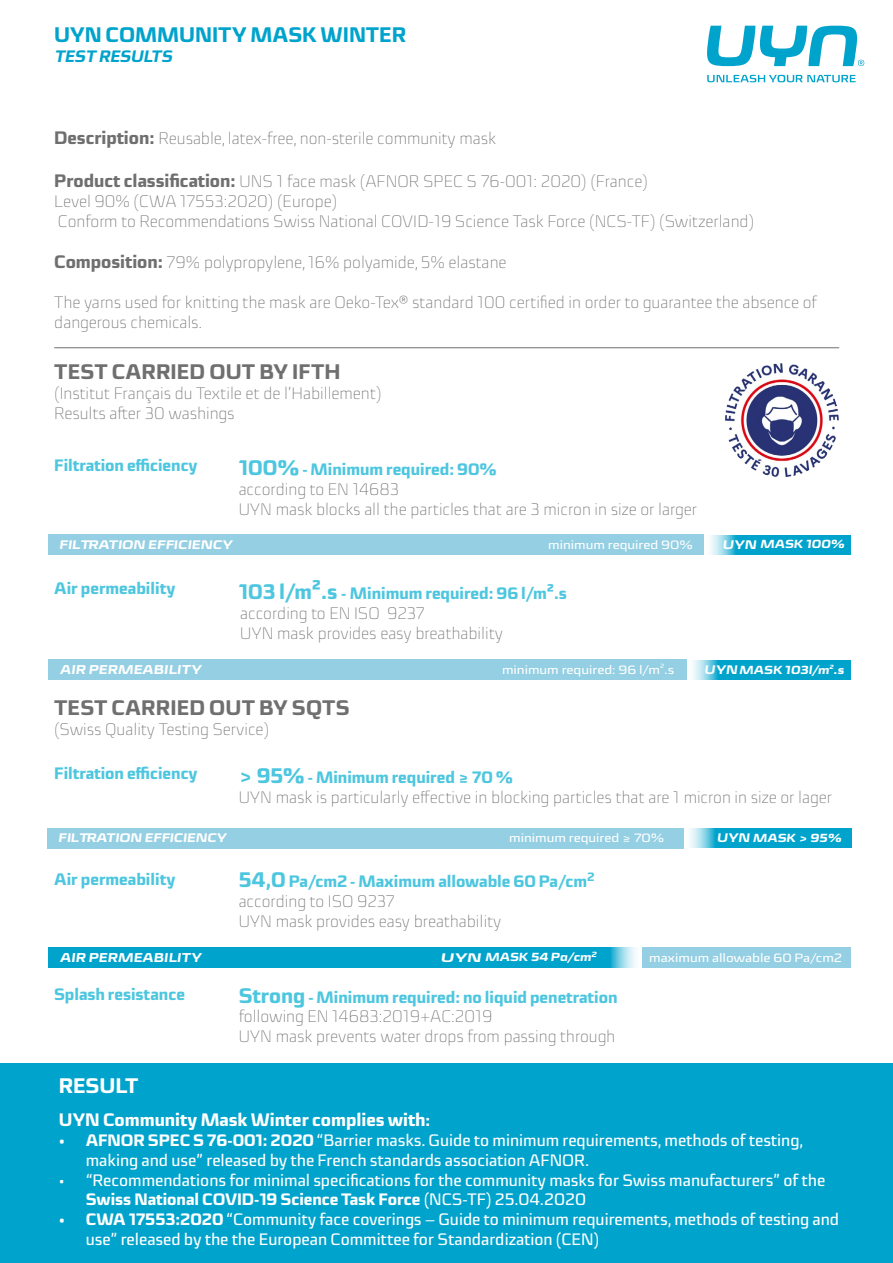
<style>
.page{position:relative;width:893px;height:1263px;background:#fff}
.page>*{position:absolute;margin:0;border:0;box-sizing:border-box;transform-origin:0 0}
.t1{font:21px "Sica Regular 3";letter-spacing:.01em;color:#706f6f}
.t2{font:21px "Sica Regular 3";color:#00a3cc}
.t3{font:21px "Sica Regular 3";letter-spacing:-.005em;color:#fff}
.t4{font:18px "Sica Regular 3";color:#fff}
.t5{font:200 16.5px/19.8px "Sica";color:#706f6f}
.t6{font:16.5px/19.8px "Sica Regular 2";color:#fff}
.t7{font:16.5px "Sica Regular 3";color:#4dc6df}
.t8{font:16.5px "Sica Regular 3";letter-spacing:-.005em;color:#fff}
.t9{font:italic 16.5px "Sica Regular 3";color:#00a3cc}
.t10{font:italic 800 12.75px "Sica Expanded";letter-spacing:.01em;color:#fff}
.t11{font:italic 800 12.3px "Sica Expanded";color:#fff}
.t12{font:12px "Sica Expanded 5";color:#fff}
.t13{font:italic 800 11.7px "Sica Expanded";color:#fff}
.t14{font:6px "Sica Expanded 5";color:#fff}
.s1{font-family:"Sica Regular 3";font-weight:400;font-size:18px}
.s2{font-size:21px}
.s3{font-size:12.3px}
.s4{font-size:16.5px}
.s5{font-family:"Sica Regular 3"}
.s6{font-family:"Sica Regular 2"}
</style>
<div class="page">
<hr style="left:54px;top:347px;width:785px;height:1px;background:#706f6f">
<svg style="left:707px;top:26px;width:157px;height:56px"></svg>
<img style="left:725px;top:363px;width:114px;height:114px;border-radius:57px">
<div style="left:0;top:1064px;width:893px;height:199px;background:#00a3cc"></div>
<div style="left:47px;top:828px;width:637px;height:20px;background:#94cfe3"></div>
<svg style="left:690px;top:828px;width:161px;height:20px;background:#17abd0"></svg>
<div style="left:48px;top:660px;width:638px;height:20px;background:#94cfe3"></div>
<svg style="left:686px;top:660px;width:165px;height:20px;background:#20aed2"></svg>
<div style="left:642px;top:947px;width:209px;height:21px;background:#94cfe3"></div>
<div style="left:48px;top:947px;width:594px;height:21px;background:#00a3cc"></div>
<div style="left:48px;top:534px;width:656px;height:21px;background:#94cfe3"></div>
<svg style="left:710px;top:535px;width:141px;height:20px;background:#1bacd1"></svg>
<p class="t2" style="left:54px;top:19px;width:354px">UYN COMMUNITY MASK WINTER</p>
<p class="t9" style="left:54px;top:44px;width:124px">TEST RESULTS</p>
<p class="t5" style="left:54px;top:128px;width:444px"><span class="s1">Description:</span> Reusable, latex-free, non-sterile community mask</p>
<p class="t5" style="left:54px;top:171px;width:701px"><span class="s1">Product classification:</span> UNS 1 face mask (AFNOR SPEC S 76-001: 2020) (France)<br>Level 90% (CWA 17553:2020) (Europe)<br>Conform to Recommendations Swiss National COVID-19 Science Task Force (NCS-TF) (Switzerland)</p>
<p class="t5" style="left:54px;top:252px;width:454px"><span class="s1">Composition:</span> 79% polypropylene, 16% polyamide, 5% elastane</p>
<p class="t5" style="left:54px;top:292px;width:764px">The yarns used for knitting the mask are Oeko-Tex® standard 100 certified in order to guarantee the absence of dangerous chemicals.</p>
<p class="t1" style="left:54px;top:356px;width:288px">TEST CARRIED OUT BY IFTH</p>
<p class="t5" style="left:54px;top:383px;width:329px">(Institut Français du Textile et de l’Habillement)<br>Results after 30 washings</p>
<p class="t7" style="left:54px;top:453px;width:145px">Filtration efficiency</p>
<p class="t7" style="left:239px;top:457px;width:260px"><span class="s2">100%</span> - Minimum required: 90%</p>
<p class="t5" style="left:239px;top:479px;width:460px">according to EN 14683<br>UYN mask blocks all the particles that are 3 micron in size or larger</p>
<p class="t11" style="left:59px;top:535px;width:175px">FILTRATION EFFICIENCY</p>
<p class="t12" style="left:548px;top:536px;width:146px">minimum required 90%</p>
<p class="t13" style="left:723px;top:535px;width:124px"><span class="s3">UYN</span> MASK 100%</p>
<p class="t7" style="left:54px;top:576px;width:123px">Air permeability</p>
<p class="t10" style="left:60px;top:660px;width:143px">AIR PERMEABILITY</p>
<p class="t7" style="left:239px;top:581px;width:330px"><span class="s2">103 l/m².s</span> - Minimum required: 96 l/m².s</p>
<p class="t5" style="left:240px;top:603px;width:264px">according to EN ISO 9237<br>UYN mask provides easy breathability</p>
<p class="t14" style="left:657px;top:661px;width:9px">22</p>
<p class="t12" style="left:502px;top:661px;width:174px">minimum required: 96 l/m .s</p>
<p class="t12" style="left:507px;top:661px;width:165px">minimal required: 96 l/m .s</p>
<p class="t1" style="left:54px;top:692px;width:297px">TEST CARRIED OUT BY SQTS</p>
<p class="t5" style="left:54px;top:719px;width:217px">(Swiss Quality Testing Service)</p>
<p class="t13" style="left:705px;top:661px;width:141px"><span class="s3">UYN</span> MASK 103l/m<sup>2</sup>.s</p>
<p class="t7" style="left:54px;top:760px;width:145px">Filtration efficiency</p>
<p class="t7" style="left:239px;top:765px;width:276px"><span class="s2">&gt; 95%</span> - Minimum required ≥ 70 %</p>
<p class="t5" style="left:239px;top:787px;width:595px">UYN mask is particularly effective in blocking particles that are 1 micron in size or lager</p>
<p class="t11" style="left:59px;top:828px;width:170px">FILTRATION EFFICIENCY</p>
<p class="t12" style="left:509px;top:829px;width:157px">minimum required ≥ 70%</p>
<p class="t13" style="left:717px;top:829px;width:126px"><span class="s3">UYN</span> MASK &gt; 95%</p>
<p class="t7" style="left:54px;top:867px;width:123px">Air permeability</p>
<p class="t7" style="left:239px;top:869px;width:357px"><span class="s2">54,0</span> Pa/cm2 - Maximum allowable 60 Pa/cm<sup>2</sup></p>
<p class="t5" style="left:239px;top:891px;width:264px">according to ISO 9237<br>UYN mask provides easy breathability</p>
<p class="t10" style="left:60px;top:948px;width:143px">AIR PERMEABILITY</p>
<p class="t13" style="left:441px;top:948px;width:158px"><span class="s3">UYN</span> MASK 54 Pa/cm<sup>2</sup></p>
<p class="t12" style="left:649px;top:948px;width:194px">maximum allowable 60 Pa/cm2</p>
<p class="t7" style="left:54px;top:981px;width:133px">Splash resistance</p>
<p class="t7" style="left:239px;top:984px;width:380px"><span class="s2">Strong</span> - Minimum required: no liquid penetration</p>
<p class="t5" style="left:239px;top:1006px;width:378px">following EN 14683:2019+AC:2019<br>UYN mask prevents water drops from passing through</p>
<p class="t3" style="left:59px;top:1070px;width:81px">RESULT</p>
<p class="t4" style="left:59px;top:1106px;width:373px">UYN Community Mask Winter complies with<span class="s4">:</span></p>
<p class="t6" style="left:86px;top:1130px;width:719px;text-indent:-27px"><span class="s5">• AFNOR SPEC S 76-001: 2020</span> “Barrier masks. Guide to minimum requirements, methods of testing, making and use” released by the French standards association AFNOR.</p>
<p class="t6" style="left:59px;top:1169px;width:768px">• “Recommendations for minimal specifications for the community masks for Swiss manufacturers” of the</p>
<p class="t8" style="left:86px;top:1187px;width:502px">Swiss National COVID-19 Science Task Force <span class="s6">(NCS-TF) 25.04.2020</span></p>
<p class="t6" style="left:86px;top:1209px;width:755px;text-indent:-27px"><span class="s5">• CWA 17553:2020</span> “Community face coverings – Guide to minimum requirements, methods of testing and use” released by the the European Committee for Standardization (CEN)</p>
</div>
